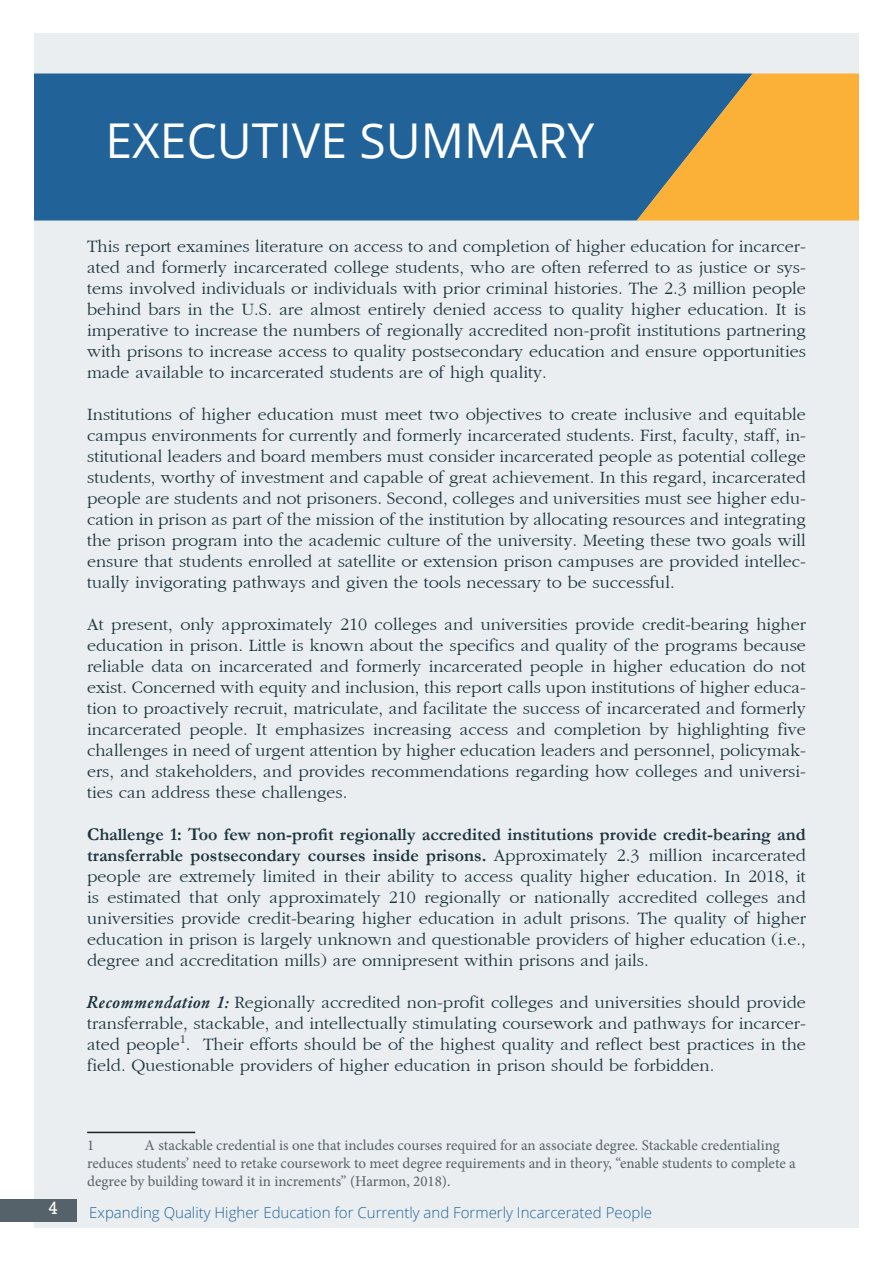
<style>
.page{position:relative;width:893px;height:1263px;background:#fff}
.page>*{position:absolute;margin:0;border:0;box-sizing:border-box;transform-origin:0 0}
.h1_white{font:48px "Open Sans";color:#fff}
.t1{font:21px "Rokkitt";color:#fff}
.t2{font:18px/21px "Garamond";color:#1d343f;text-align:justify}
.t3{font:15px/18px "Minion Pro";color:#566269}
.t4{font:300 15px "Open Sans";color:#216399}
.s1{font-weight:700}
.s2{font-weight:500;font-style:italic}
</style>
<div class="page">
<div style="left:34px;top:33px;width:825px;height:1195px;background:#eaeef0"></div>
<div style="left:0;top:1199px;width:77px;height:23px;background:#566269"></div>
<div style="left:34px;top:74px;width:603px;height:147px;background:#216399"></div>
<svg style="left:637px;top:74px;width:222px;height:147px;background:#c29c51"></svg>
<hr style="left:87px;top:1132px;width:108px;height:1px;background:#231f20">
<p class="h1_white" style="left:106px;top:107px;width:490px">EXECUTIVE SUMMARY</p>
<p class="t2" style="left:87px;top:237px;width:720px">This report examines literature on access to and completion of higher education for incarcer&shy;ated and formerly incarcerated college students, who are often referred to as justice or sys&shy;tems involved individuals or individuals with prior criminal histories. The 2.3 million people behind bars in the U.S. are almost entirely denied access to quality higher education. It is imperative to increase the numbers of regionally accredited non-profit institutions partnering with prisons to increase access to quality postsecondary education and ensure opportunities made available to incarcerated students are of high quality.</p>
<p class="t2" style="left:87px;top:405px;width:720px">Institutions of higher education must meet two objectives to create inclusive and equitable campus environments for currently and formerly incarcerated students. First, faculty, staff, in&shy;stitutional leaders and board members must consider incarcerated people as potential college students, worthy of investment and capable of great achievement. In this regard, incarcerated people are students and not prisoners. Second, colleges and universities must see higher edu&shy;cation in prison as part of the mission of the institution by allocating resources and integrating the prison program into the academic culture of the university. Meeting these two goals will ensure that students enrolled at satellite or extension prison campuses are provided intellec&shy;tually invigorating pathways and given the tools necessary to be successful.</p>
<p class="t2" style="left:87px;top:615px;width:720px">At present, only approximately 210 colleges and universities provide credit-bearing higher education in prison. Little is known about the specifics and quality of the programs because reliable data on incarcerated and formerly incarcerated people in higher education do not exist. Concerned with equity and inclusion, this report calls upon institutions of higher educa&shy;tion to proactively recruit, matriculate, and facilitate the success of incarcerated and formerly incarcerated people. It emphasizes increasing access and completion by highlighting five challenges in need of urgent attention by higher education leaders and personnel, policymak&shy;ers, and stakeholders, and provides recommendations regarding how colleges and universi&shy;ties can address these challenges.</p>
<p class="t2" style="left:87px;top:825px;width:720px"><span class="s1">Challenge 1: Too few non-profit regionally accredited institutions provide credit-bearing and transferrable postsecondary courses inside prisons.</span> Approximately 2.3 million incarcerated people are extremely limited in their ability to access quality higher education. In 2018, it is estimated that only approximately 210 regionally or nationally accredited colleges and universities provide credit-bearing higher education in adult prisons. The quality of higher education in prison is largely unknown and questionable providers of higher education (i.e., degree and accreditation mills) are omnipresent within prisons and jails.</p>
<p class="t2" style="left:87px;top:993px;width:720px"><span class="s2">Recommendation 1:</span> Regionally accredited non-profit colleges and universities should provide transferrable, stackable, and intellectually stimulating coursework and pathways for incarcer&shy;ated people<sup>1</sup>. Their efforts should be of the highest quality and reflect best practices in the field. Questionable providers of higher education in prison should be forbidden.</p>
<p class="t3" style="left:87px;top:1137px;width:710px;text-indent:57px">A stackable credential is one that includes courses required for an associate degree. Stackable credentialing reduces students’ need to retake coursework to meet degree requirements and in theory, “enable students to complete a degree by building toward it in increments” (Harmon, 2018).</p>
<p class="t3" style="left:87px;top:1137px;width:9px">1</p>
<p class="t1" style="left:49px;top:1199px;width:10px">4</p>
<p class="t4" style="left:89px;top:1202px;width:564px">Expanding Quality Higher Education for Currently and Formerly Incarcerated People</p>
</div>
